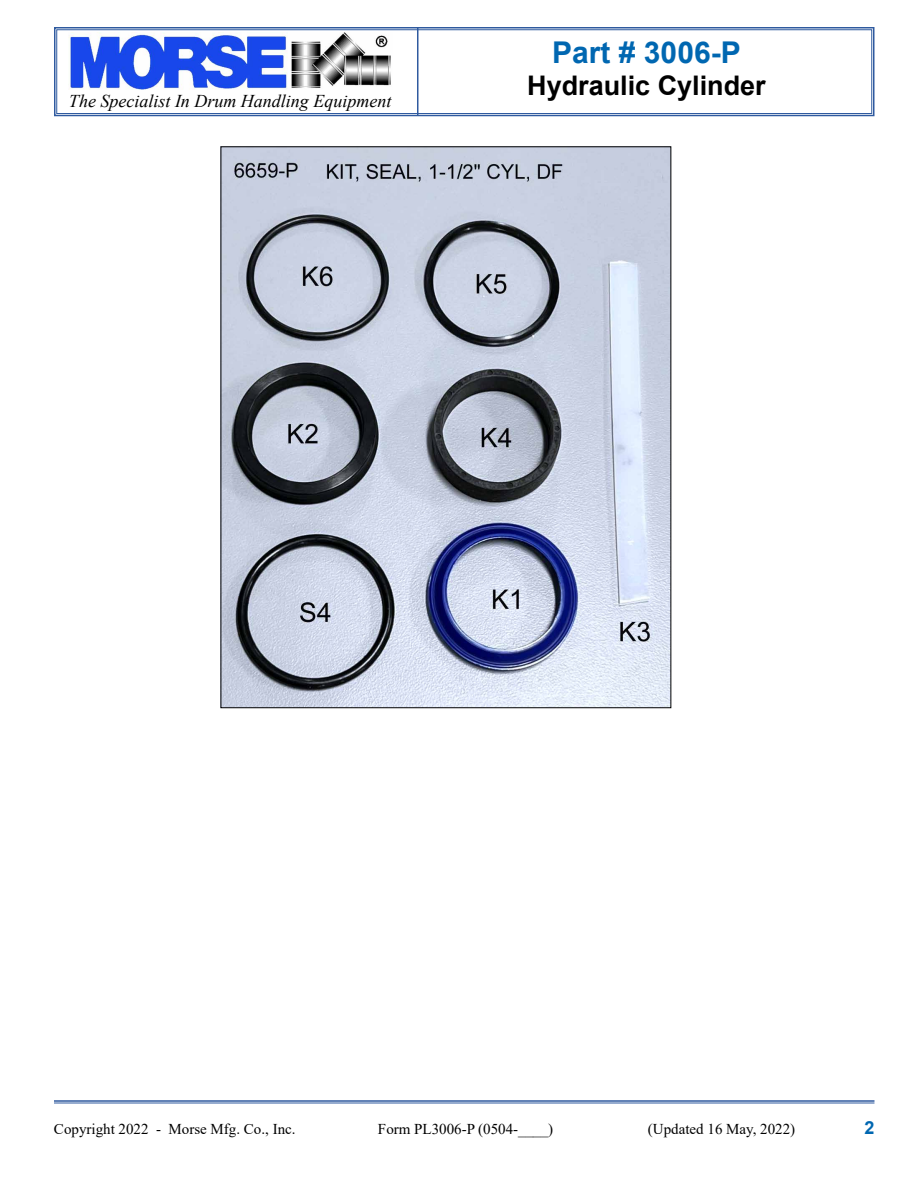
<style>
.page{position:relative;width:918px;height:1188px;background:#fff}
.page>*{position:absolute;margin:0;border:0;box-sizing:border-box;transform-origin:0 0}
.t1{font:700 30px "Arial";color:#0067b1}
.t2{font:700 27px "Arial";color:#000}
.t3{font:italic 18px "Times New Roman";color:#000}
.t4{font:700 18px "Arial";color:#0067b1}
.t5{font:15px "Times New Roman";color:#000}
</style>
<div class="page">
<svg style="left:54px;top:27px;width:821px;height:90px"></svg>
<div style="left:56px;top:29px;width:816px;height:85px;border:1px solid #2f5a9f"></div>
<hr style="left:417px;top:28px;width:1px;height:88px;background:#2f5a9f">
<hr style="left:54px;top:1100px;width:820px;height:2px;background:#2f5a9f">
<hr style="left:54px;top:1103px;width:820px;height:1px;background:#2f5a9f">
<img style="left:223px;top:148px;width:446px;height:558px">
<p class="t3" style="left:69px;top:89px;width:324px">The Specialist In Drum Handling Equipment</p>
<h1 class="t1" style="left:552px;top:31px;width:190px">Part # 3006-P</h1>
<h2 class="t2" style="left:527px;top:67px;width:240px">Hydraulic Cylinder</h2>
<p class="t5" style="left:54px;top:1118px;width:243px">Copyright 2022 - Morse Mfg. Co., Inc.</p>
<p class="t5" style="left:378px;top:1118px;width:177px">Form PL3006-P (0504-____)</p>
<p class="t5" style="left:648px;top:1118px;width:149px">(Updated 16 May, 2022)</p>
<p class="t4" style="left:864px;top:1115px;width:12px">2</p>
</div>
